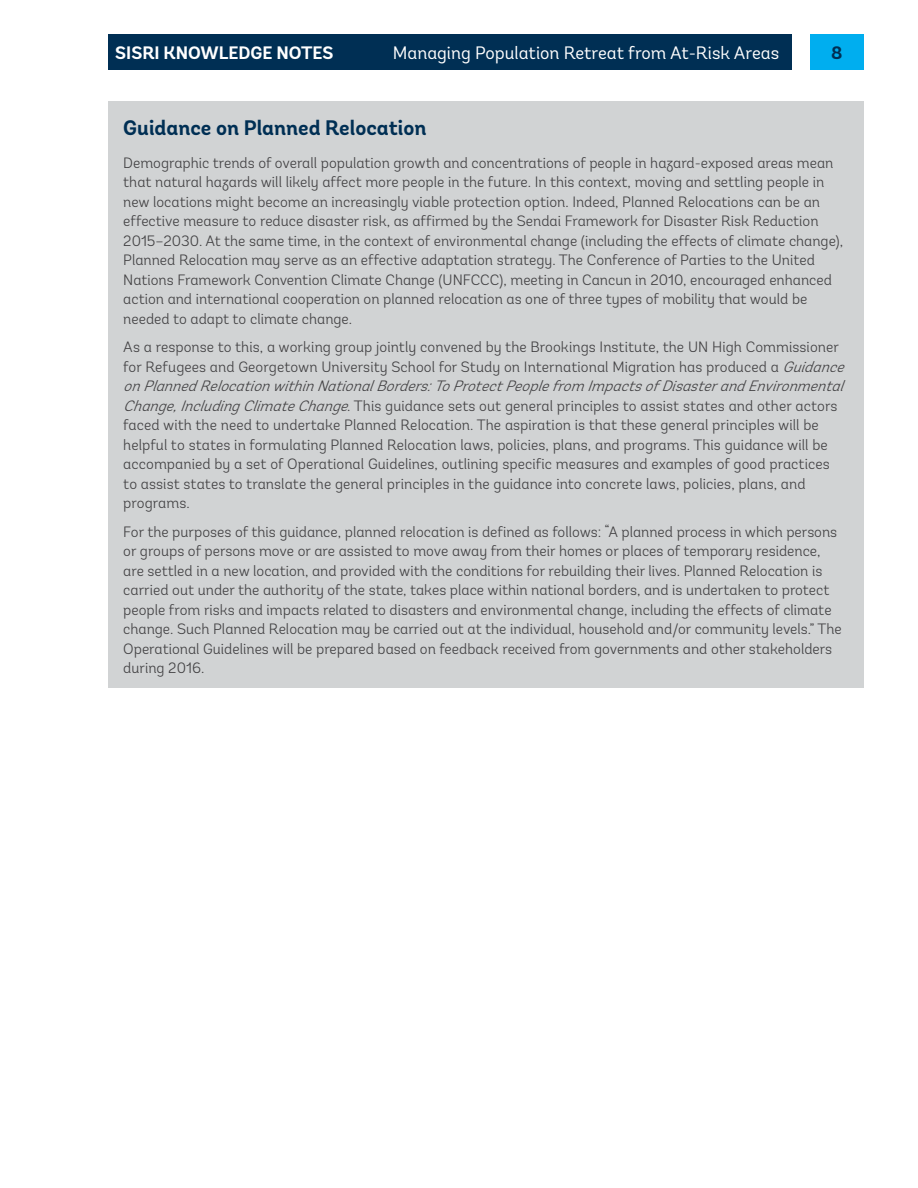
<style>
.page{position:relative;width:918px;height:1188px;background:#fff}
.page>*{position:absolute;margin:0;border:0;box-sizing:border-box;transform-origin:0 0}
.t1{font:700 21px "Andes";color:#002f54}
.t2{font:18px "Andes";color:#fff}
.t3{font:700 18px "Andes";color:#fff}
.t4{font:700 18px "Andes";color:#002f54}
.t5{font:300 15px/19.5px "Andes";color:#414042}
.s1{font-style:italic}
</style>
<div class="page">
<div style="left:108px;top:34px;width:684px;height:36px;background:#002f54"></div>
<div style="left:810px;top:34px;width:54px;height:36px;background:#00aeef"></div>
<div style="left:108px;top:101px;width:756px;height:587px;background:#d1d3d4"></div>
<p class="t3" style="left:115px;top:41px;width:218px">SISRI Knowledge Notes</p>
<p class="t2" style="left:393px;top:41px;width:388px">Managing Population Retreat from At-Risk Areas</p>
<p class="t4" style="left:831px;top:42px;width:13px">8</p>
<h1 class="t1" style="left:123px;top:114px;width:305px">Guidance on Planned Relocation</h1>
<p class="t5" style="left:123px;top:153px;width:721px">Demographic trends of overall population growth and concentrations of people in hazard-exposed areas mean that natural hazards will likely affect more people in the future. In this context, moving and settling people in new locations might become an increasingly viable protection option. Indeed, Planned Relocations can be an effective measure to reduce disaster risk, as affirmed by the Sendai Framework for Disaster Risk Reduction 2015–2030. At the same time, in the context of environmental change (including the effects of climate change), Planned Relocation may serve as an effective adaptation strategy. The Conference of Parties to the United Nations Framework Convention Climate Change (UNFCCC), meeting in Cancun in 2010, encouraged enhanced action and international cooperation on planned relocation as one of three types of mobility that would be needed to adapt to climate change.</p>
<p class="t5" style="left:123px;top:337px;width:728px">As a response to this, a working group jointly convened by the Brookings Institute, the UN High Commissioner for Refugees and Georgetown University School for Study on International Migration has produced a <span class="s1">Guidance on Planned Relocation within National Borders: To Protect People from Impacts of Disaster and Environmental Change,IncludingClimateChange</span>. This guidance sets out general principles to assist states and other actors faced with the need to undertake Planned Relocation. The aspiration is that these general principles will be helpful to states in formulating Planned Relocation laws, policies, plans, and programs. This guidance will be accompanied by a set of Operational Guidelines, outlining specific measures and examples of good practices<br>to assist states to translate the general principles in the guidance into concrete laws, policies, plans, and programs.</p>
<p class="t5" style="left:123px;top:522px;width:720px">For the purposes of this guidance, planned relocation is defined as follows: “A planned process in which persons or groups of persons move or are assisted to move away from their homes or places of temporary residence, are settled in a new location, and provided with the conditions for rebuilding their lives. Planned Relocation is carried out under the authority of the state, takes place within national borders, and is undertaken to protect people from risks and impacts related to disasters and environmental change, including the effects of climate change. Such Planned Relocation may be carried out at the individual, household and/or community levels.” The Operational Guidelines will be prepared based on feedback received from governments and other stakeholders during 2016.</p>
</div>
